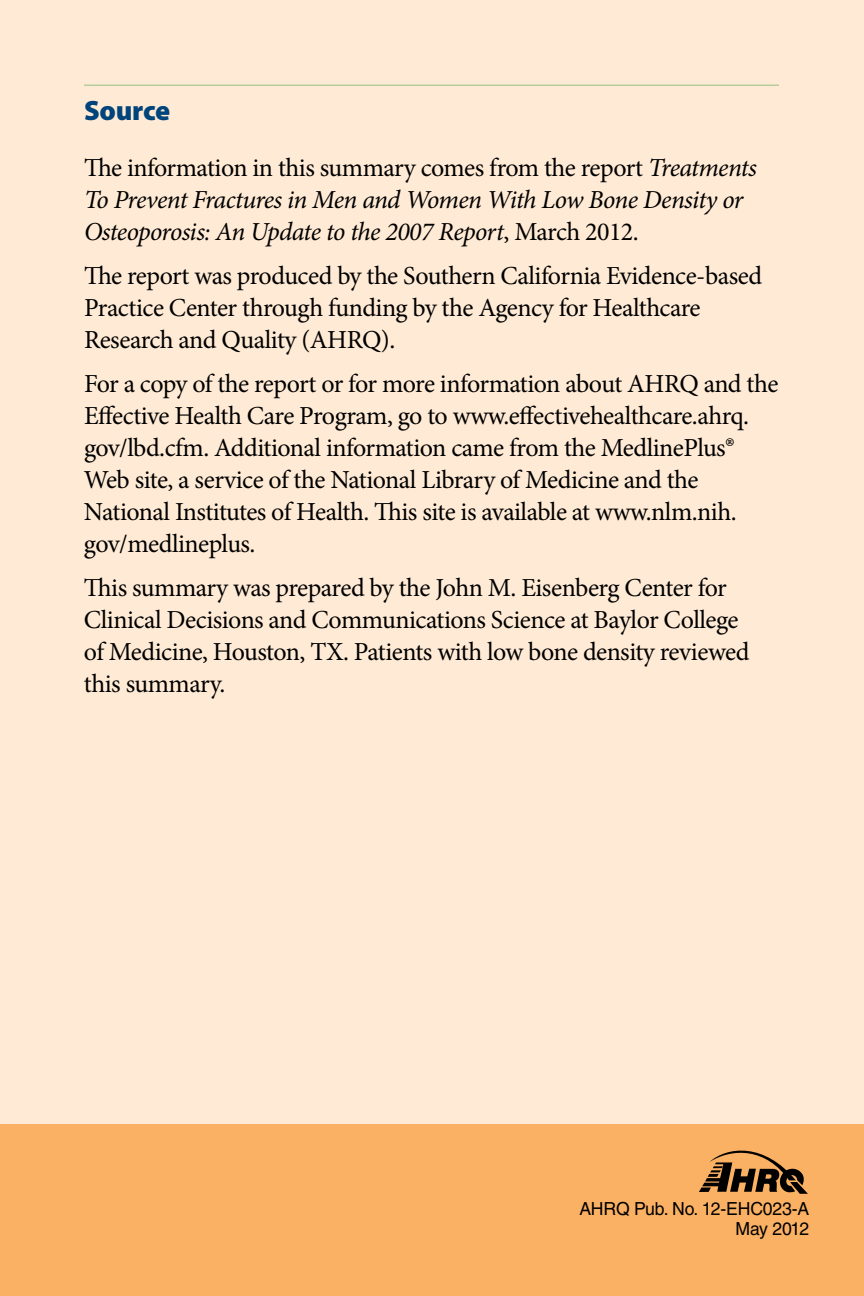
<style>
.page{position:relative;width:864px;height:1296px;background:#ffebd5}
.page>*{position:absolute;margin:0;border:0;box-sizing:border-box;transform-origin:0 0}
.t1{font:900 28px "Myriad Pro";letter-spacing:-.01em;color:#00447c}
.t2{font:26px/32px "Minion Pro";letter-spacing:-.02em;color:#000}
.t3{font:italic 26px/32px "Minion Pro";letter-spacing:-.03em;color:#000}
.t4{font:18px/20px "Helvetica LT Std";letter-spacing:-.01em;color:#000;text-align:right}
.s1{font-style:normal}
.s2{font-size:30px}
</style>
<div class="page">
<div style="left:0;top:1124px;width:864px;height:172px;background:#fbb163"></div>
<hr style="left:84px;top:84px;width:695px;height:2px;background:#b5cd9e">
<svg style="left:699px;top:1151px;width:109px;height:43px"></svg>
<p class="t1" style="left:84px;top:92px;width:88px">Source</p>
<p class="t3" style="left:84px;top:152px;width:674px"><span class="s1">The information in this summary comes from the report</span> Treatments<br>To Prevent Fractures in Men and Women With Low Bone Density or<br>Osteoporosis: An Update to the 2007 Report<span class="s1">, March 2012.</span></p>
<p class="t2" style="left:84px;top:260px;width:680px">The report was produced by the Southern California Evidence-based<br>Practice Center through funding by the Agency for Healthcare<br>Research and Quality (AHRQ).</p>
<p class="t2" style="left:84px;top:368px;width:696px">For a copy of the report or for more information about AHRQ and the Effective Health Care Program, go to www.effectivehealthcare.ahrq. gov/lbd.cfm. Additional information came from the MedlinePlus<span class="s2">® </span>Web site, a service of the National Library of Medicine and the National Institutes of Health. This site is available at www.nlm.nih. gov/medlineplus.</p>
<p class="t2" style="left:84px;top:572px;width:667px">This summary was prepared by the John M. Eisenberg Center for Clinical Decisions and Communications Science at Baylor College of Medicine, Houston, TX. Patients with low bone density reviewed this summary.</p>
<p class="t4" style="left:579px;top:1199px;width:231px">AHRQ Pub. No. 12-EHC023-A<br>May 2012</p>
</div>
